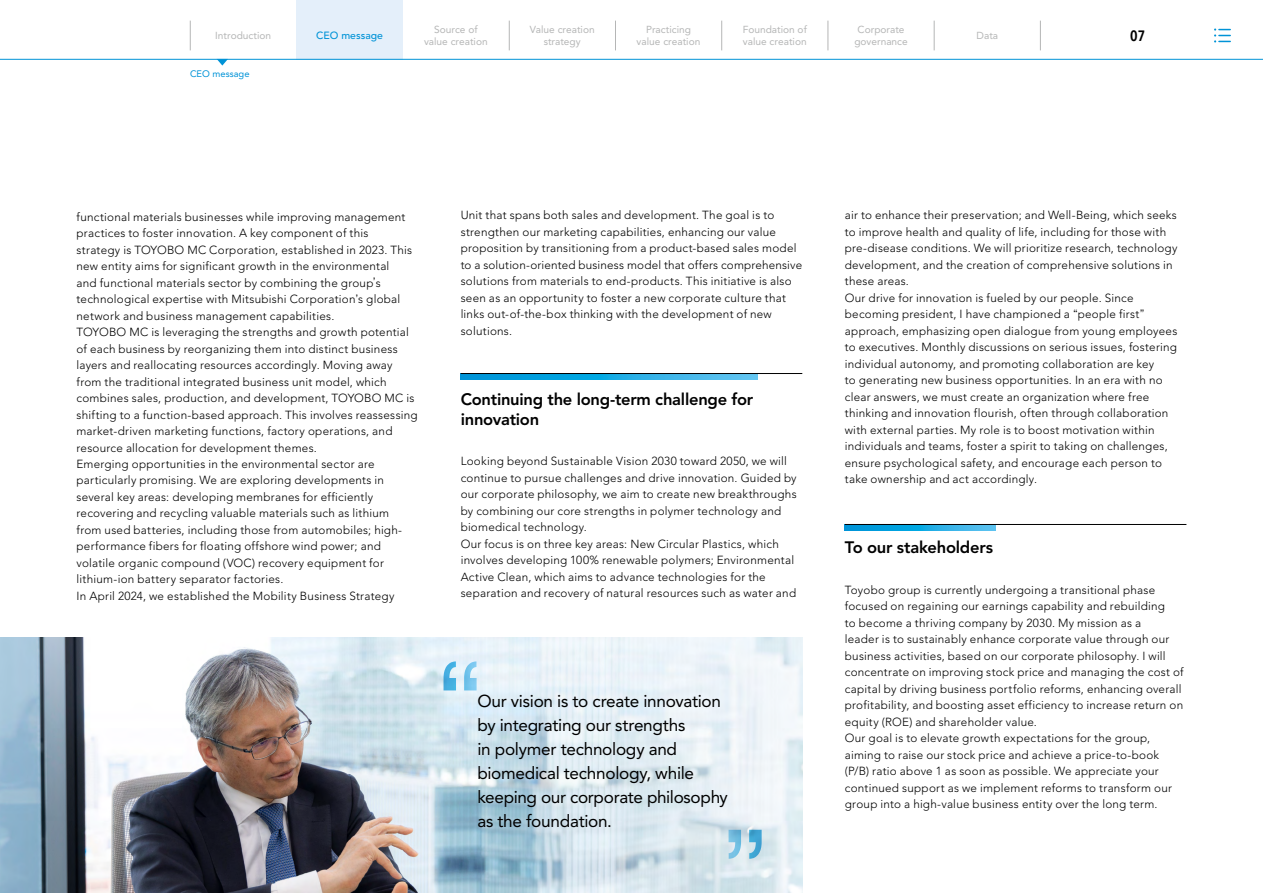
<style>
.page{position:relative;width:1263px;height:893px;background:#fff}
.page>*{position:absolute;margin:0;border:0;box-sizing:border-box;transform-origin:0 0}
.t1{font:17.1px/24px "Avenir LT Std";letter-spacing:-.015em;color:#000}
.t2{font:800 16.5px/20.2px "Avenir LT Std";letter-spacing:-.015em;color:#000}
.t3{font:600 15px "Avenir Next Condensed";color:#000}
.t4{font:300 11.7px/16.5px "Avenir LT Std";letter-spacing:.02em;color:#000}
.t5{font:500 10.5px "Avenir LT Std";color:#0093d7}
.t6{font:10.2px/12px "Avenir LT Std";color:#b5b6b6;text-align:center}
.t7{font:9.3px "Avenir LT Std";color:#0093d7}
.s1{font-family:"Yu Go Pr 6 N";font-weight:400;font-size:11.25px}
</style>
<div class="page">
<img style="left:0;top:638px;width:802px;height:255px">
<svg style="left:728px;top:830px;width:34px;height:29px"></svg>
<svg style="left:443px;top:661px;width:34px;height:29px"></svg>
<svg style="left:461px;top:374px;width:296px;height:5px"></svg>
<hr style="left:461px;top:373px;width:341px;height:1px;background:#000">
<svg style="left:845px;top:525px;width:151px;height:5px"></svg>
<hr style="left:845px;top:524px;width:341px;height:1px;background:#000">
<div style="left:296px;top:0;width:107px;height:60px;background:#e4effa"></div>
<svg style="left:217px;top:60px;width:10px;height:6px"></svg>
<svg style="left:190px;top:21px;width:1px;height:29px"></svg>
<svg style="left:509px;top:21px;width:1px;height:29px"></svg>
<svg style="left:721px;top:21px;width:1px;height:29px"></svg>
<svg style="left:615px;top:21px;width:1px;height:29px"></svg>
<svg style="left:828px;top:21px;width:1px;height:29px"></svg>
<svg style="left:934px;top:21px;width:1px;height:29px"></svg>
<svg style="left:1040px;top:21px;width:1px;height:29px"></svg>
<hr style="left:0;top:59px;width:1263px;height:1px;background:#0093d7">
<svg style="left:1214px;top:29px;width:16px;height:14px"></svg>
<p class="t6" style="left:215px;top:30px;width:57px">Introduction</p>
<p class="t7" style="left:190px;top:69px;width:61px">CEO message</p>
<p class="t5" style="left:316px;top:30px;width:68px">CEO message</p>
<p class="t6" style="left:424px;top:24px;width:65px">Source of value creation</p>
<p class="t6" style="left:530px;top:24px;width:67px">Value creation strategy</p>
<p class="t6" style="left:637px;top:24px;width:65px">Practicing value creation</p>
<p class="t6" style="left:743px;top:24px;width:66px;text-align:left">Foundation of value creation</p>
<p class="t6" style="left:854px;top:24px;width:55px">Corporate governance</p>
<p class="t6" style="left:977px;top:30px;width:23px">Data</p>
<p class="t3" style="left:1130px;top:23px;width:17px">07</p>
<p class="t4" style="left:77px;top:208px;width:343px">functional materials businesses while improving management practices to foster innovation A. key component of this<br>strategy is TOYOBO MC Corporation, established in 2023. This new entity aims for significant growth in the environmental<br>and functional materials sector by combining the group<span class="s1">ʼ</span>s technological expertise with Mitsubishi Corporation<span class="s1">ʼ</span>s global network and business management capabilities.<br>TOYOBO MC is leveraging the strengths and growth potential of each business by reorganizing them into distinct business layers and reallocating resources accordingly. Moving away from the traditional integrated business unit model, which combines sales, production, and development, TOYOBO MC is shifting to a function-based approach. This involves reassessing market-driven marketing functions, factory operations, and resource allocation for development themes.<br>Emerging opportunities in the environmental sector are particularly promising. We are exploring developments in several key areas: developing membranes for efficiently recovering and recycling valuable materials such as lithium</p>
<p class="t4" style="left:77px;top:538px;width:306px">performance fibers for floating offshore wind power; and</p>
<p class="t4" style="left:77px;top:522px;width:327px">from used batteries, including those from automobiles; high-</p>
<p class="t4" style="left:77px;top:555px;width:319px">volatile organic compound (VOC) recovery equipment for lithium-ion battery separator factories.<br>In April 2024, we established the Mobility Business Strategy</p>
<p class="t4" style="left:461px;top:207px;width:343px">Unit that spans both sales and development. The goal is to strengthen our marketing capabilities, enhancing our value proposition by transitioning from a product-based sales model to a solution-oriented business model that offers comprehensive solutions from materials to end-products. This initiative is also seen as an opportunity to foster a new corporate culture that links out-of-the-box thinking with the development of new solutions.</p>
<h2 class="t2" style="left:461px;top:389px;width:294px">Continuing the long-term challenge for innovation</h2>
<p class="t4" style="left:461px;top:453px;width:338px">Looking beyond Sustainable Vision 2030 toward 2050, we will continue to pursue challenges and drive innovation. Guided by our corporate philosophy, we aim to create new breakthroughs by combining our core strengths in polymer technology and biomedical technology.<br>Our focus is on three key areas: New Circular Plastics, which involves developing 100% renewable polymers; Environmental Active Clean, which aims to advance technologies for the separation and recovery of natural resources such as water and</p>
<h1 class="t1" style="left:477px;top:689px;width:252px">Our vision is to create innovation by integrating our strengths<br>in polymer technology and biomedical technology, while keeping our corporate philosophy as the foundation.</h1>
<p class="t4" style="left:845px;top:207px;width:334px">air to enhance their preservation; and Well-Being, which seeks to improve health and quality of life, including for those with pre-disease conditions. We will prioritize research, technology development, and the creation of comprehensive solutions in these areas.<br>Our drive for innovation is fueled by our people. Since becoming president I, have championed a <span class="s1">“</span>people first<span class="s1">“ </span>approach, emphasizing open dialogue from young employees to executives. Monthly discussions on serious issues, fostering individual autonomy, and promoting collaboration are key<br>to generating new business opportunities In. an era with no clear answers, we must create an organization where free thinking and innovation flourish, often through collaboration with external parties. My role is to boost motivation within individuals and teams, foster a spirit to taking on challenges, ensure psychological safety, and encourage each person to take ownership and act accordingly.</p>
<h2 class="t2" style="left:845px;top:537px;width:150px">To our stakeholders</h2>
<p class="t4" style="left:845px;top:581px;width:340px">Toyobo group is currently undergoing a transitional phase focused on regaining our earnings capability and rebuilding<br>to become a thriving company by 2030. My mission as a<br>leader is to sustainably enhance corporate value through our business activities, based on our corporate philosophy I. will concentrate on improving stock price and managing the cost of capital by driving business portfolio reforms, enhancing overall profitability, and boosting asset efficiency to increase return on equity (ROE) and shareholder value.<br>Our goal is to elevate growth expectations for the group, aiming to raise our stock price and achieve a price-to-book<br>B/P( ) ratio above 1 as soon as possible. We appreciate your continued support as we implement reforms to transform our group into a high-value business entity over the long term.</p>
</div>
